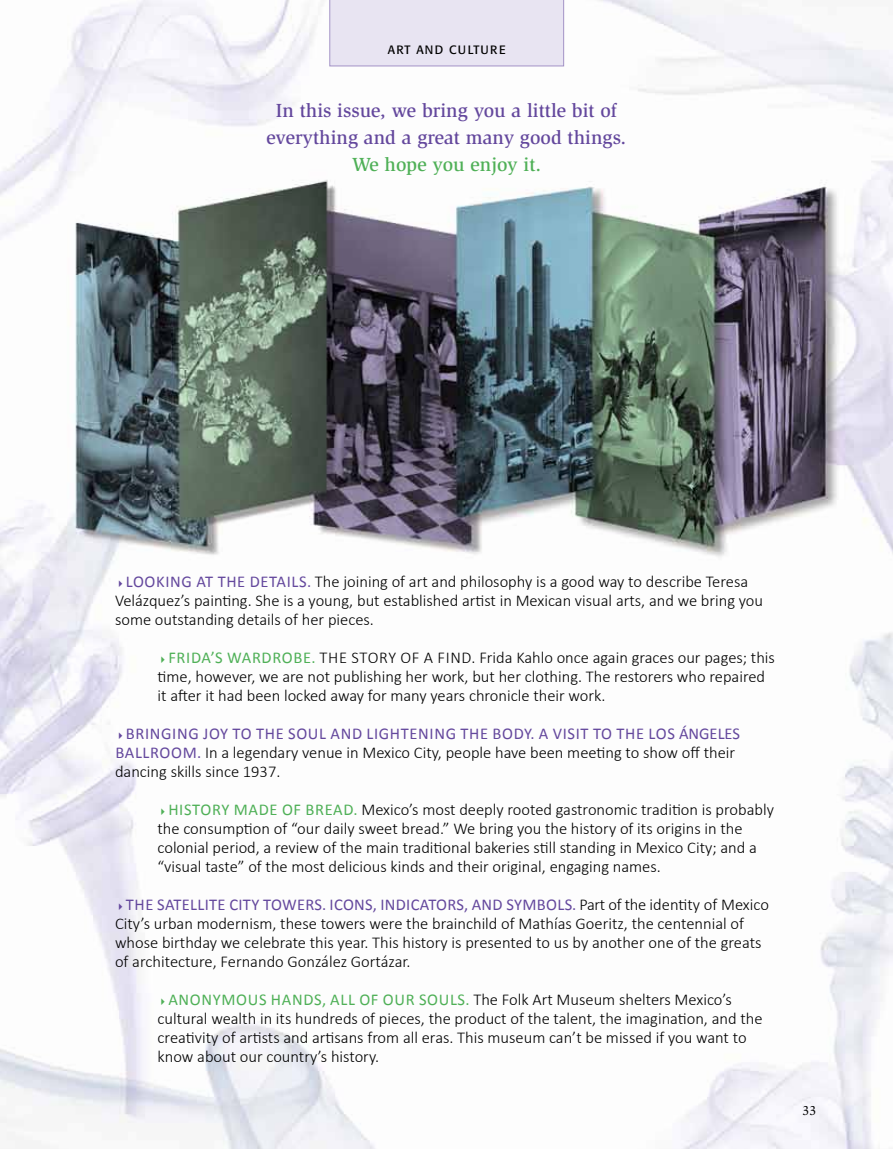
<style>
.page{position:relative;width:893px;height:1149px;background:#fff}
.page>*{position:absolute;margin:0;border:0;box-sizing:border-box;transform-origin:0 0}
.t1{font:500 19.5px/27px "Slimbach";color:#64489d;text-align:center}
.t2{font:500 19.5px "Slimbach";color:#4fb057}
.t3{font:300 16.5px/18.9px "Calibri";color:#000}
.t4{font:16.5px "Calibri";letter-spacing:.04em;color:#4fb057}
.t5{font:13.5px "Slimbach";color:#000}
.t6{font:12px "Formata";letter-spacing:.1em;color:#000}
.s1{color:#64489d}
.s2{font-weight:400;color:#64489d}
.s3{color:#4fb057}
.s4{font-weight:400;color:#4fb057}
</style>
<div class="page">
<img style="left:0;top:0;width:893px;height:1148px">
<div style="left:330px;top:0;width:234px;height:66px;background:#e8e4f2"></div>
<p class="t6" style="left:388px;top:42px;width:119px">ART AND CULTURE</p>
<p class="t1" style="left:267px;top:96px;width:361px">In this issue, we bring you a little bit of everything and a great many good things.</p>
<p class="t2" style="left:352px;top:152px;width:191px">We hope you enjoy it.</p>
<p class="t3" style="left:115px;top:571px;width:649px"><span class="s1">✔</span><span class="s2">LOOKING AT THE DETAILS.</span> The joining of art and philosophy is a good way to describe Teresa<br>Velázquez’s painting. She is a young, but established artist in Mexican visual arts, and we bring you some outstanding details of her pieces.</p>
<p class="t3" style="left:158px;top:647px;width:619px"><span class="s3">✔</span><span class="s4">FRIDA’S WARD ROBE.</span> The Story of a F ind. Frida Kahlo once again graces our pages; this time, however, we are not publishing her work, but her clothing. The restorers who repaired it after it had been locked away for many years chronicle their work.</p>
<p class="t3" style="left:115px;top:722px;width:627px"><span class="s1">✔</span><span class="s2">BRINGING JOY TO THE SOUL AND LIGHTENING THE BODY. A VISIT TO THE LOS ÁNGELES<br>BALLROOM.</span> I n a legendary venue in Mexico City, people have been meeting to show off their dancing skills since 1937.</p>
<p class="t3" style="left:158px;top:798px;width:618px"><span class="s3">✔</span><span class="s4">H ISTORY MAD E OF B READ.</span> Mexico’s most deeply rooted gastronomic tradition is probably the consumption of “our daily sweet bread.” We bring you the history of its origins in the colonial period, a review of the main traditional bakeries still standing in Mexico City; and a “visual taste” of the most delicious kinds and their original, engaging names.</p>
<p class="t3" style="left:115px;top:893px;width:655px"><span class="s1">✔</span><span class="s2">THE SATELLITE CITY TOWERS. ICONS, I NDICATORS, AND SYMBOLS.</span> Part of the identity of Mexico City’s urban modernism, these towers were the brainchild of Mathías Goeritz, the centennial of whose birthday we celebrate this year. This history is presented to us by another one of the greats of architecture, Fernando González Gortázar.</p>
<p class="t4" style="left:158px;top:988px;width:182px">✔ANONYMOUS HANDS, ALL</p>
<p class="t3" style="left:158px;top:988px;width:606px;text-indent:202px"><span class="s4">OF OUR SOULS.</span> The Folk Art Museum shelters Mexico’s cultural wealth in its hundreds of pieces, the product of the talent, the imagination, and the creativity of artists and artisans from all eras. This museum can’t be missed if you want to know about our country’s history.</p>
<p class="t5" style="left:802px;top:1102px;width:15px">33</p>
</div>
